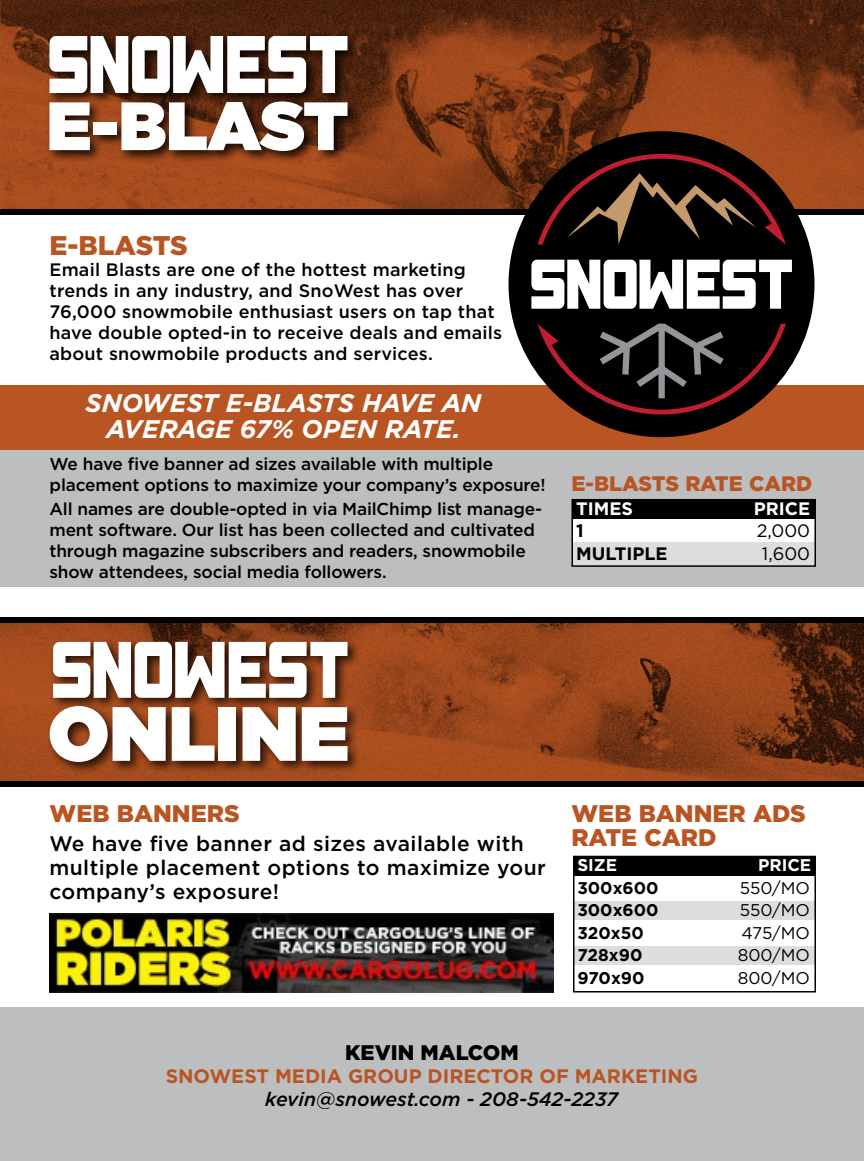
<style>
.page{position:relative;width:864px;height:1161px;background:#fff}
.page>*{position:absolute;margin:0;border:0;box-sizing:border-box;transform-origin:0 0}
.t1{font:900 27px "Gotham";letter-spacing:-.01em;color:#b95522}
.t2{font:italic 700 25.5px/25.5px "Gotham";color:#fff;text-align:center}
.t3{font:900 24px/24px "Gotham";color:#b95522}
.t4{font:900 21.15px "Gotham";color:#000}
.t5{font:500 21px/24px "Gotham";letter-spacing:.02em;color:#000}
.t6{font:900 21px "Gotham";letter-spacing:-.005em;color:#b95522}
.t7{font:700 19.5px "Gotham";color:#b95522}
.t8{font:italic 500 19.5px "Gotham";color:#000}
.t9{font:500 18px/21.1px "Gotham";letter-spacing:.01em;color:#000}
.t10{font:700 18px "Gotham";color:#fff}
.t11{font:18px "Gotham";color:#000}
.t12{font:700 18px "Gotham";color:#000}
.t13{font:500 17.25px/21px "Gotham";letter-spacing:-.01em;color:#000}
.t14{font:700 16.95px "Gotham";color:#000}
.t15{font:16.95px "Gotham";color:#000}
.t16{font:700 16.95px "Gotham";color:#fff}
</style>
<div class="page">
<div style="left:0;top:449px;width:864px;height:138px;background:#bcbec0"></div>
<div style="left:0;top:385px;width:864px;height:64px;background:#b95522"></div>
<div style="left:0;top:782px;width:864px;height:5px;background:#000"></div>
<div style="left:0;top:617px;width:864px;height:5px;background:#000"></div>
<img style="left:0;top:0;width:864px;height:210px">
<div style="left:0;top:1007px;width:864px;height:154px;background:#bcbec0"></div>
<div style="left:573px;top:856px;width:243px;height:19px;background:#000"></div>
<div style="left:573px;top:901px;width:243px;height:19px;background:#dcddde"></div>
<div style="left:573px;top:946px;width:243px;height:19px;background:#dcddde"></div>
<div style="left:573px;top:856px;width:243px;height:137px;border:2px solid #000"></div>
<div style="left:46px;top:32px;width:315px;height:132px;background:#000;opacity:.85"></div>
<svg style="left:49px;top:36px;width:299px;height:57px"></svg>
<svg style="left:49px;top:102px;width:41px;height:48px"></svg>
<div style="left:93px;top:122px;width:24px;height:13px;background:#fff"></div>
<svg style="left:121px;top:102px;width:227px;height:49px"></svg>
<div style="left:0;top:210px;width:864px;height:5px;background:#000"></div>
<div style="left:573px;top:517px;width:243px;height:49px;background:#fff"></div>
<div style="left:573px;top:499px;width:243px;height:20px;background:#000"></div>
<div style="left:573px;top:542px;width:243px;height:24px;background:#dcddde"></div>
<div style="left:572px;top:499px;width:244px;height:68px;border:2px solid #000"></div>
<img style="left:0;top:622px;width:864px;height:160px">
<div style="left:46px;top:638px;width:315px;height:137px;background:#000;opacity:.75"></div>
<svg style="left:53px;top:642px;width:295px;height:56px"></svg>
<svg style="left:50px;top:706px;width:116px;height:56px"></svg>
<svg style="left:172px;top:707px;width:43px;height:54px"></svg>
<div style="left:219px;top:707px;width:17px;height:54px;background:#fff"></div>
<svg style="left:243px;top:707px;width:53px;height:54px"></svg>
<svg style="left:302px;top:707px;width:46px;height:54px"></svg>
<img style="left:50px;top:914px;width:503px;height:79px">
<div style="left:509px;top:131px;width:306px;height:306px;background:#000;border-radius:50%"></div>
<svg style="left:531px;top:260px;width:261px;height:49px"></svg>
<svg style="left:537px;top:154px;width:249px;height:91px"></svg>
<svg style="left:537px;top:324px;width:249px;height:91px"></svg>
<h1 class="t1" style="left:49px;top:227px;width:140px">E-BLASTS</h1>
<p class="t9" style="left:49px;top:258px;width:454px">Email Blasts are one of the hottest marketing trends in any industry, and SnoWest has over 76,000 snowmobile enthusiast users on tap that have double opted-in to receive deals and emails about snowmobile products and services.</p>
<h2 class="t2" style="left:85px;top:390px;width:397px">SNOWEST E-BLASTS HAVE AN<br>AVERAGE 67% OPEN RATE.</h2>
<p class="t13" style="left:50px;top:453px;width:498px">We have five banner ad sizes available with multiple placement options to maximize your company’s exposure!</p>
<p class="t13" style="left:49px;top:498px;width:494px">All names are double-opted in via MailChimp list manage&shy;ment software. Our list has been collected and cultivated through magazine subscribers and readers, snowmobile show attendees, social media followers.</p>
<p class="t6" style="left:572px;top:470px;width:242px">E-BLASTS RATE CARD</p>
<p class="t10" style="left:576px;top:496px;width:58px">TIMES</p>
<p class="t10" style="left:754px;top:496px;width:58px">PRICE</p>
<p class="t12" style="left:576px;top:519px;width:9px">1</p>
<p class="t11" style="left:757px;top:519px;width:55px">2,000</p>
<p class="t12" style="left:576px;top:541px;width:93px">MULTIPLE</p>
<p class="t11" style="left:762px;top:542px;width:50px">1,600</p>
<h3 class="t3" style="left:50px;top:801px;width:192px">WEB BANNERS</h3>
<p class="t5" style="left:49px;top:831px;width:498px">We have five banner ad sizes available with multiple placement options to maximize your company’s exposure!</p>
<h3 class="t3" style="left:572px;top:801px;width:236px">WEB BANNER ADS<br>RATE CARD</h3>
<p class="t16" style="left:577px;top:854px;width:41px">SIZE</p>
<p class="t16" style="left:758px;top:854px;width:55px">PRICE</p>
<p class="t14" style="left:577px;top:876px;width:83px">300x600</p>
<p class="t15" style="left:740px;top:877px;width:72px">550/MO</p>
<p class="t14" style="left:577px;top:899px;width:83px">300x600</p>
<p class="t15" style="left:740px;top:899px;width:72px">550/MO</p>
<p class="t14" style="left:577px;top:922px;width:68px">320x50</p>
<p class="t15" style="left:742px;top:922px;width:70px">475/MO</p>
<p class="t14" style="left:577px;top:944px;width:67px">728x90</p>
<p class="t15" style="left:738px;top:945px;width:74px">800/MO</p>
<p class="t14" style="left:577px;top:967px;width:69px">970x90</p>
<p class="t15" style="left:738px;top:967px;width:74px">800/MO</p>
<p class="t4" style="left:345px;top:1038px;width:175px">KEVIN MALCOM</p>
<p class="t7" style="left:166px;top:1063px;width:534px">SNOWEST MEDIA GROUP DIRECTOR OF MARKETING</p>
<p class="t8" style="left:265px;top:1087px;width:354px">kevin@snowest.com - 208-542-2237</p>
</div>
